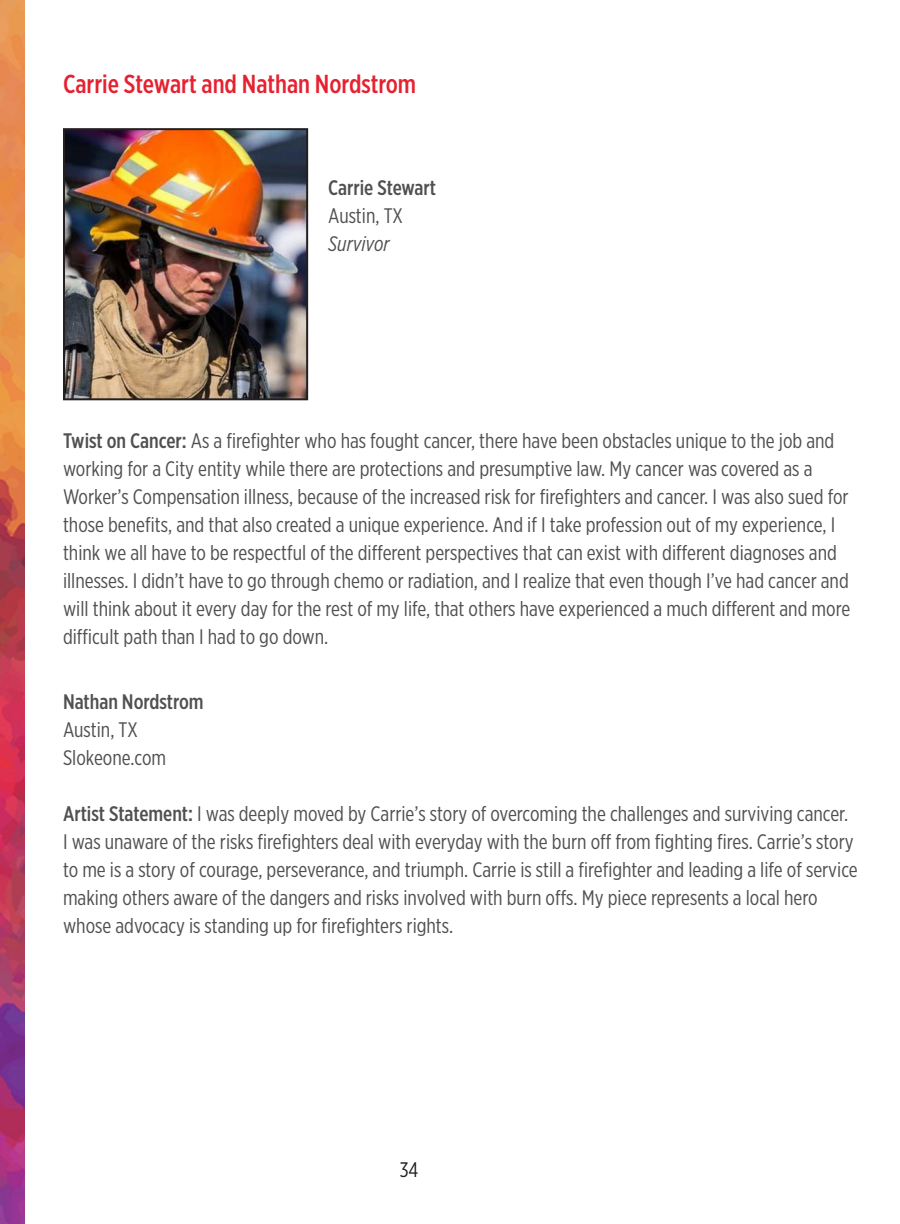
<style>
.page{position:relative;width:900px;height:1224px;background:#fff}
.page>*{position:absolute;margin:0;border:0;box-sizing:border-box;transform-origin:0 0}
.t1{font:500 26px "Gotham X Narrow";color:#e62130}
.Subhead{font:21px/28px "Gotham X Narrow";color:#504f51}
.t2{font:500 21px "Gotham X Narrow";color:#504f51}
.t3{font:italic 21px "Gotham X Narrow";color:#504f51}
.t4{font:21px "Gotham X Narrow";color:#231f20}
.s1{font-weight:500}
</style>
<div class="page">
<img style="left:0;top:0;width:25px;height:1224px">
<img style="left:66px;top:131px;width:239px;height:266px">
<div style="left:63px;top:128px;width:245px;height:272px;border:2px solid #231f20"></div>
<p class="t1" style="left:63px;top:68px;width:355px">Carrie Stewart and Nathan Nordstrom</p>
<p class="t2" style="left:328px;top:175px;width:110px">Carrie Stewart</p>
<p class="Subhead" style="left:328px;top:202px;width:76px">Austin, TX</p>
<p class="t3" style="left:328px;top:231px;width:63px">Survivor</p>
<p class="Subhead" style="left:63px;top:426px;width:789px"><span class="s1">Twist on Cancer:</span> As a firefighter who has fought cancer, there have been obstacles unique to the job and working for a City entity while there are protections and presumptive law. My cancer was covered as a Worker’s Compensation illness, because of the increased risk for firefighters and cancer. I was also sued for those benefits, and that also created a unique experience. And if I take profession out of my experience, I think we all have to be respectful of the different perspectives that can exist with different diagnoses and illnesses. I didn’t have to go through chemo or radiation, and I realize that even though I’ve had cancer and will think about it every day for the rest of my life, that others have experienced a much different and more difficult path than I had to go down.</p>
<p class="t2" style="left:63px;top:689px;width:142px">Nathan Nordstrom</p>
<p class="Subhead" style="left:63px;top:715px;width:76px">Austin, TX</p>
<p class="Subhead" style="left:63px;top:743px;width:105px">Slokeone.com</p>
<p class="Subhead" style="left:63px;top:799px;width:796px"><span class="s1">Artist Statement:</span> I was deeply moved by Carrie’s story of overcoming the challenges and surviving cancer.<br>I was unaware of the risks firefighters deal with everyday with the burn off from fighting fires. Carrie’s story to me is a story of courage, perseverance, and triumph. Carrie is still a firefighter and leading a life of service making others aware of the dangers and risks involved with burn offs. My piece represents a local hero whose advocacy is standing up for firefighters rights.</p>
<p class="t4" style="left:400px;top:1158px;width:20px">34</p>
</div>
